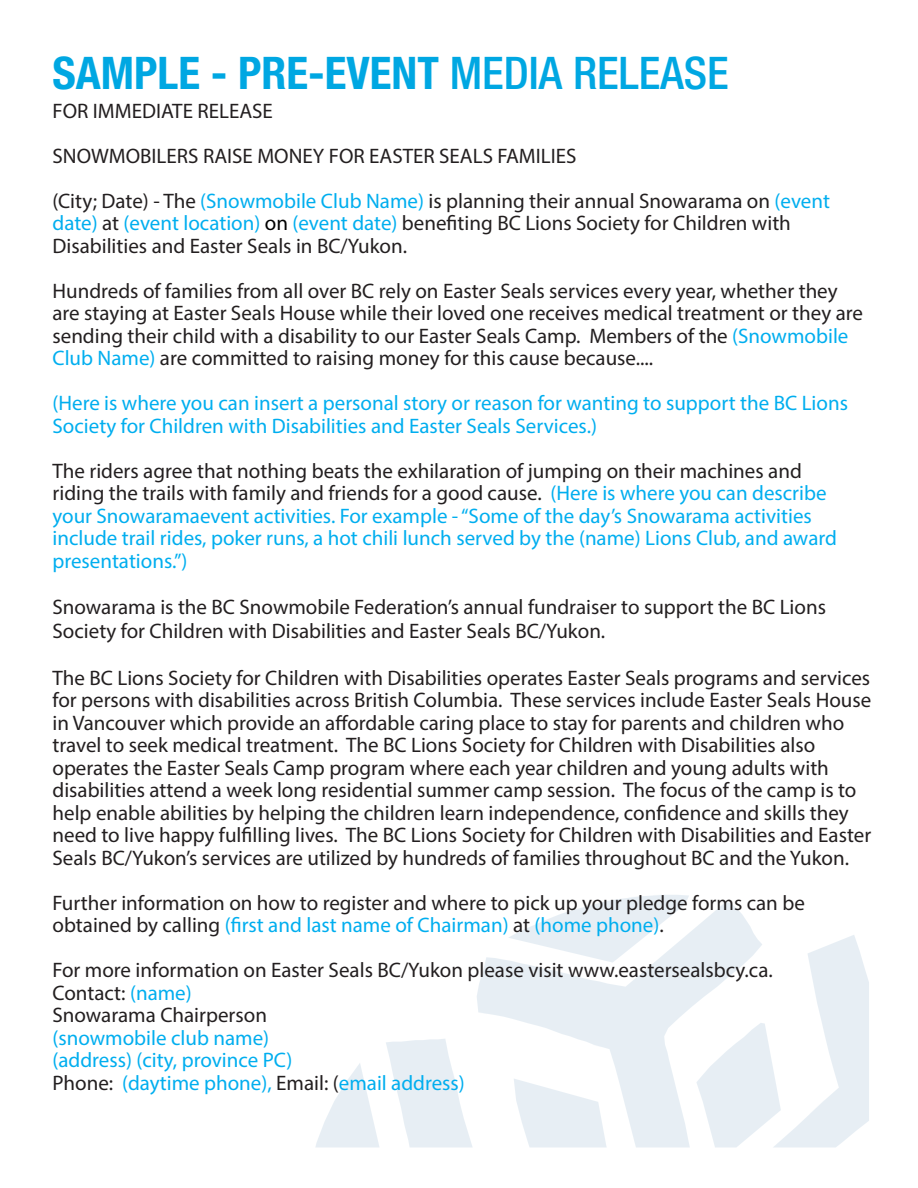
<style>
.page{position:relative;width:918px;height:1188px;background:#fff}
.page>*{position:absolute;margin:0;border:0;box-sizing:border-box;transform-origin:0 0}
.section_subheading{font:700 condensed 45px "Helvetica Neue";color:#00a7e2}
.body_text{font:21px/22.5px "Myriad Pro";color:#231f20}
.body_text-2{font:21px/22.5px "Myriad Pro";color:#00aeef}
.s1{font-weight:500}
.s2{color:#00aeef}
.s3{color:#000}
.s4{color:#231f20}
</style>
<div class="page">
<svg style="left:605px;top:895px;width:84px;height:7px"></svg>
<svg style="left:477px;top:902px;width:277px;height:245px;fill:#e7eef4"></svg>
<svg style="left:696px;top:935px;width:173px;height:212px"></svg>
<svg style="left:386px;top:1039px;width:86px;height:108px"></svg>
<svg style="left:315px;top:1063px;width:64px;height:84px"></svg>
<svg style="left:514px;top:1079px;width:93px;height:68px"></svg>
<p class="section_subheading" style="left:52px;top:46px;width:678px">SAMPLE - PRE-EVENT <span class="s1">MEDIA RELEASE</span></p>
<p class="body_text" style="left:52px;top:99px;width:222px">FOR IMMEDIATE RELEASE</p>
<p class="body_text" style="left:52px;top:144px;width:525px">SNOWMOBILERS RAISE MONEY FOR EASTER SEALS FAMILIES</p>
<p class="body_text" style="left:52px;top:189px;width:779px">(City; Date) - The <span class="s2">(Snowmobile Club Name)</span> is planning their annual Snowarama on <span class="s2">(event date)</span> at <span class="s2">(event location)</span> <span class="s3">on</span> <span class="s2">(event date)</span> benefiting BC Lions Society for Children with<br>Disabilities and Easter Seals in BC/Yukon.</p>
<p class="body_text" style="left:52px;top:279px;width:812px">Hundreds of families from all over BC rely on Easter Seals services every year, whether they are staying at Easter Seals House while their loved one receives medical treatment or they are sending their child with a disability to our Easter Seals Camp. Members of the <span class="s2">(Snowmobile Club Name)</span> are committed to raising money for this cause because....</p>
<p class="body_text-2" style="left:52px;top:392px;width:797px">(Here is where you can insert a personal story or reason for wanting to support the BC Lions<br>Society for Children with Disabilities and Easter Seals Services.)</p>
<p class="body_text-2" style="left:52px;top:459px;width:786px"><span class="s4">The riders agree that nothing beats the exhilaration of jumping on their machines and riding the trails with family and friends for a good cause.</span> (Here is where you can describe your Snowaramaevent activities. For example - “Some of the day’s Snowarama activities include trail rides, poker runs, a hot chili lunch served by the (name) Lions Club, and award presentations.”)</p>
<p class="body_text" style="left:52px;top:595px;width:775px;line-height:24px">Snowarama is the BC Snowmobile Federation’s annual fundraiser to support the BC Lions<br>Society for Children with Disabilities and Easter Seals BC/Yukon.</p>
<p class="body_text" style="left:52px;top:666px;width:820px">The BC Lions Society for Children with Disabilities operates Easter Seals programs and services for persons with disabilities across British Columbia. These services include Easter Seals House in Vancouver which provide an affordable caring place to stay for parents and children who travel to seek medical treatment. The BC Lions Society for Children with Disabilities also operates the Easter Seals Camp program where each year children and young adults with disabilities attend a week long residential summer camp session. The focus of the camp is to help enable abilities by helping the children learn independence, confidence and skills they need to live happy fulfilling lives. The BC Lions Society for Children with Disabilities and Easter Seals BC/Yukon’s services are utilized by hundreds of families throughout BC and the Yukon.</p>
<p class="body_text" style="left:52px;top:891px;width:754px">Further information on how to register and where to pick up your pledge forms can be obtained by calling <span class="s2">(first and last name of Chairman)</span> at <span class="s2">(home phone)</span>.</p>
<p class="body_text" style="left:52px;top:959px;width:722px">For more information on Easter Seals BC/Yukon please visit www.eastersealsbcy.ca.</p>
<p class="body_text" style="left:52px;top:981px;width:141px">Contact: <span class="s2">(name)</span></p>
<p class="body_text" style="left:52px;top:1004px;width:216px">Snowarama Chairperson</p>
<p class="body_text-2" style="left:52px;top:1026px;width:218px">(snowmobile club name)</p>
<p class="body_text-2" style="left:52px;top:1049px;width:241px">(address) (city, province PC)</p>
<p class="body_text-2" style="left:52px;top:1071px;width:414px"><span class="s4">Phone:</span> (daytime phone), <span class="s4">Email: (</span>email address)</p>
</div>
